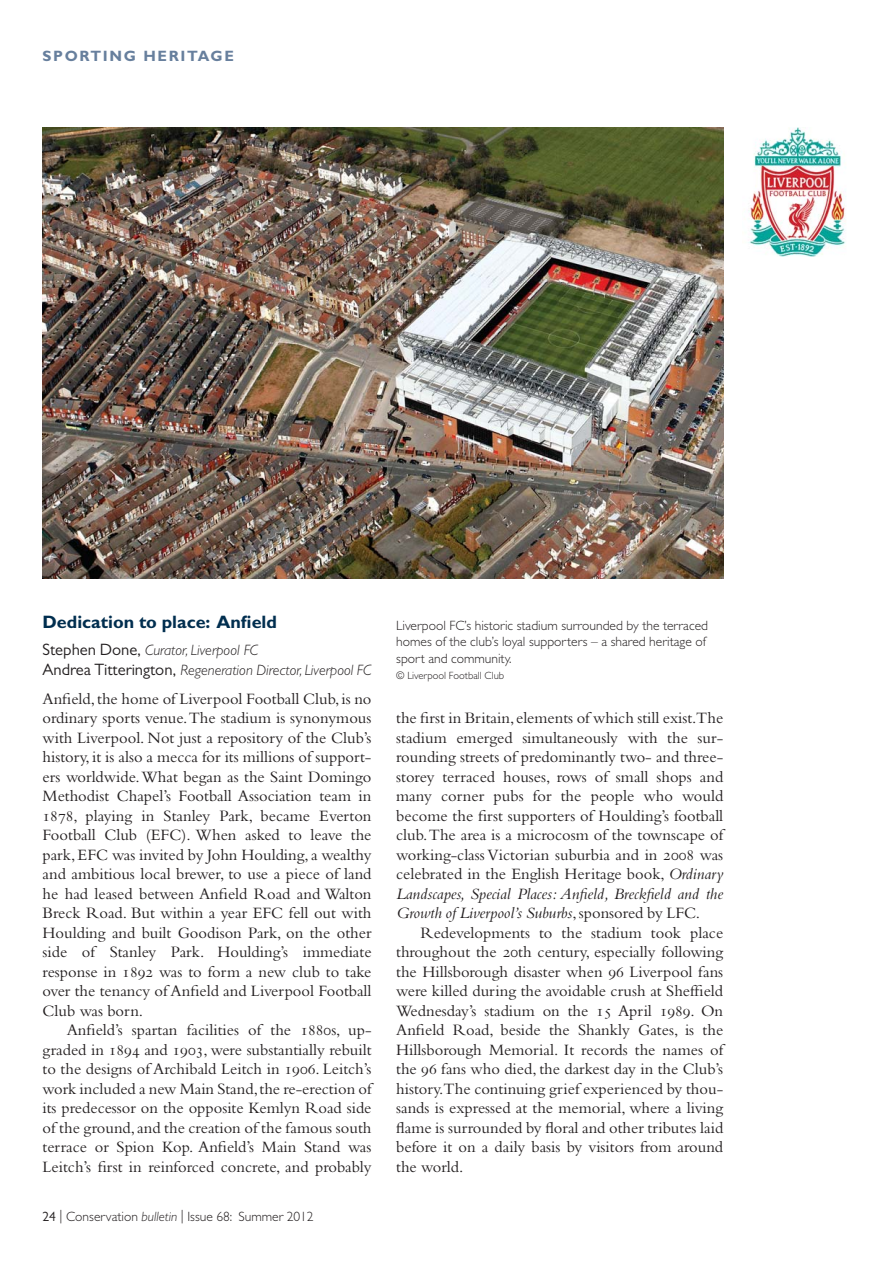
<style>
.page{position:relative;width:893px;height:1263px;background:#fff}
.page>*{position:absolute;margin:0;border:0;box-sizing:border-box;transform-origin:0 0}
.t1{font:700 18px "Gill Sans";color:#002e4f}
.t2{font:16.5px/19.5px "Bembo";color:#231f20;text-align:justify}
.t3{font:italic 300 15px/19.5px "Gill Sans";color:#231f20}
.t4{font:700 15px "Gill Sans";letter-spacing:.11em;color:#677f9d}
.t5{font:300 13.5px/16.5px "Gill Sans";color:#231f20}
.t6{font:300 10.5px "Gill Sans";color:#231f20}
.s1{font-weight:400;font-style:normal;font-size:16.5px}
.s2{font-family:"Bembo Expert"}
.s3{font-weight:400}
.s4{font-style:italic}
</style>
<div class="page">
<img style="left:43px;top:128px;width:680px;height:450px">
<img style="left:748px;top:128px;width:98px;height:128px">
<p class="t4" style="left:43px;top:51px;width:193px">SPORTING HERITAGE</p>
<h4 class="t1" style="left:43px;top:616px;width:236px">Dedication to place: Anfield</h4>
<p class="t3" style="left:43px;top:642px;width:330px"><span class="s1">Stephen Done,</span> Curator, Liverpool FC<br><span class="s1">Andrea Titterington,</span> Regeneration Director, Liverpool FC</p>
<p class="t2" style="left:43px;top:690px;width:330px">Anfield, the home of Liverpool Football Club, is no ordinary sports venue.The stadium is synonymous with Liverpool. Not just a repository of the Club’s history, it is also a mecca for its millions of support&shy;ers worldwide.What began as the Saint Domingo Methodist Chapel’s Football Association team in <span class="s2">1878</span>, playing in Stanley Park, became Everton Football Club (EFC). When asked to leave the park, EFC was invited by John Houlding, a wealthy and ambitious local brewer, to use a piece of land he had leased between Anfield Road and Walton Breck Road. But within a year EFC fell out with Houlding and built Goodison Park, on the other side of Stanley Park. Houlding’s immediate response in <span class="s2">1892</span> was to form a new club to take over the tenancy of Anfield and Liverpool Football Club was born.</p>
<p class="t2" style="left:43px;top:1022px;width:330px;text-indent:24px">Anfield’s spartan facilities of the <span class="s2">1880</span>s, up&shy;graded in <span class="s2">1894</span> and <span class="s2">1903</span>, were substantially rebuilt to the designs of Archibald Leitch in <span class="s2">1906</span>. Leitch’s work included a new Main Stand, the re-erection of its predecessor on the opposite Kemlyn Road side of the ground, and the creation of the famous south terrace or Spion Kop. Anfield’s Main Stand was Leitch’s first in reinforced concrete, and probably</p>
<p class="t5" style="left:43px;top:1210px;width:273px"><span class="s3">24</span> | Conservation <span class="s4">bulletin</span> | Issue 68: Summer 2012</p>
<p class="t5" style="left:396px;top:619px;width:313px">Liverpool FC’s historic stadium surrounded by the terraced homes of the club’s loyal supporters – a shared heritage of sport and community.</p>
<p class="t6" style="left:396px;top:672px;width:109px">© Liverpool Football Club</p>
<p class="t2" style="left:396px;top:710px;width:328px">the first in Britain, elements of which still exist.The stadium emerged simultaneously with the sur&shy;rounding streets of predominantly two- and three&shy;storey terraced houses, rows of small shops and many corner pubs for the people who would become the first supporters of Houlding’s football club.The area is a microcosm of the townscape of working-class Victorian suburbia and in <span class="s2">2008</span> was celebrated in the English Heritage book, <span class="s4">Ordinary Landscapes, Special Places: Anfield, Breckfield and the Growth of Liverpool’s Suburbs</span>, sponsored by LFC.</p>
<p class="t2" style="left:396px;top:925px;width:328px;text-indent:24px">Redevelopments to the stadium took place throughout the <span class="s2">20</span>th century, especially following the Hillsborough disaster when <span class="s2">96</span> Liverpool fans were killed during the avoidable crush at Sheffield Wednesday’s stadium on the <span class="s2">15</span> April <span class="s2">1989</span>. On Anfield Road, beside the Shankly Gates, is the Hillsborough Memorial. It records the names of the <span class="s2">96</span> fans who died, the darkest day in the Club’s history.The continuing grief experienced by thou&shy;sands is expressed at the memorial, where a living flame is surrounded by floral and other tributes laid before it on a daily basis by visitors from around the world.</p>
</div>
